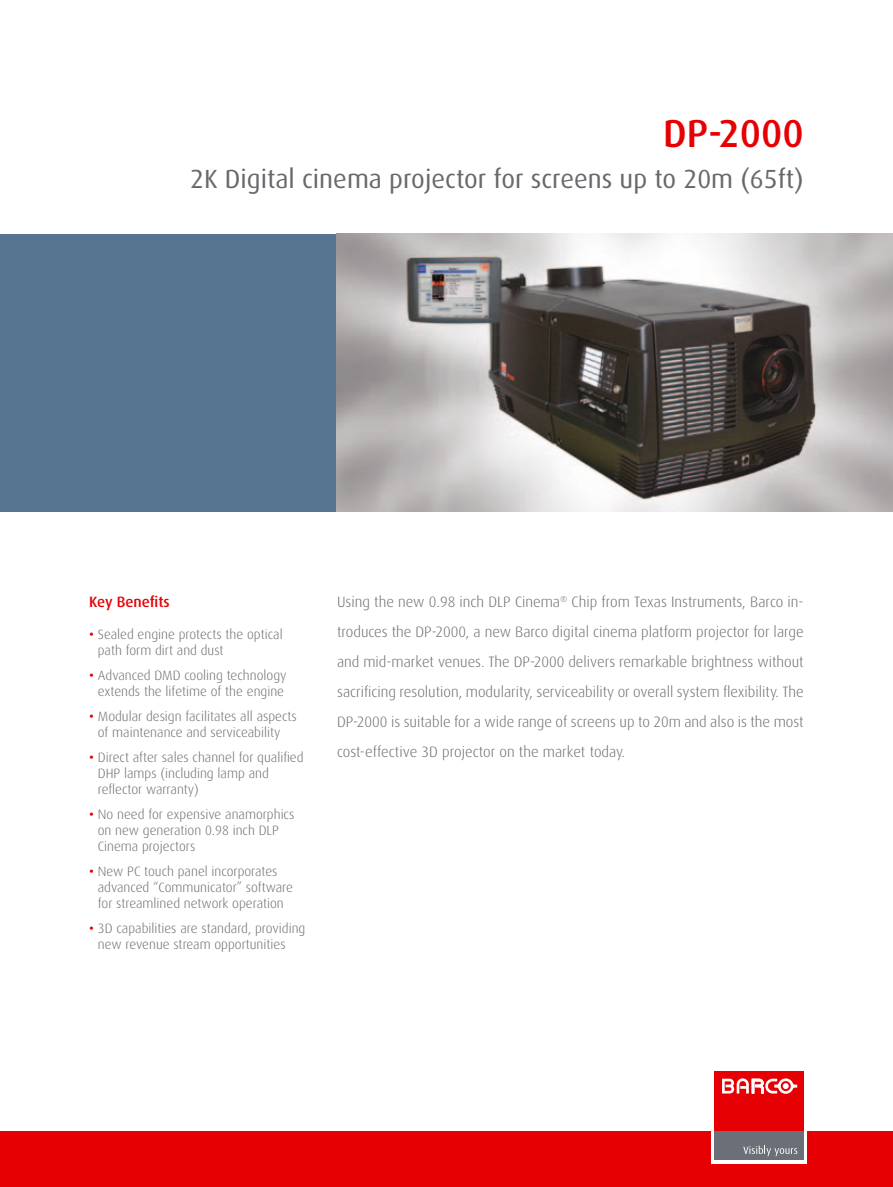
<style>
.page{position:relative;width:893px;height:1187px;background:#fff}
.page>*{position:absolute;margin:0;border:0;box-sizing:border-box;transform-origin:0 0}
.t1{font:500 39px "Dax";color:#e60004}
.t2{font:26.25px "Dax";color:#68676c}
.t3{font:300 15px/30px "Dax";color:#68676c;text-align:justify}
.t4{font:500 15px "Dax";color:#e60004}
.t5{font:300 13.5px/16.2px "Dax";color:#68676c}
.s1{font-weight:500;color:#e60004}
</style>
<div class="page">
<div style="left:0;top:1130px;width:893px;height:56px;background:#e60004"></div>
<div style="left:711px;top:1067px;width:96px;height:96px;background:#fff"></div>
<div style="left:714px;top:1130px;width:90px;height:30px;background:#6b7078"></div>
<div style="left:714px;top:1070px;width:90px;height:60px;background:#e60004"></div>
<svg style="left:743px;top:1145px;width:54px;height:11px"></svg>
<svg style="left:722px;top:1078px;width:75px;height:15px"></svg>
<div style="left:0;top:234px;width:337px;height:278px;background:#557490"></div>
<img style="left:337px;top:234px;width:556px;height:278px">
<h1 class="t1" style="left:663px;top:112px;width:142px">DP-2000</h1>
<h2 class="t2" style="left:190px;top:165px;width:615px">2K Digital cinema projector for screens up to 20m (65ft)</h2>
<p class="t4" style="left:89px;top:593px;width:82px">Key Benefits</p>
<p class="t5" style="left:98px;top:626px;width:186px;text-indent:-9px"><span class="s1">•</span> Sealed engine protects the optical path form dirt and dust</p>
<p class="t5" style="left:89px;top:667px;width:199px;text-align:center"><span class="s1">•</span> Advanced DMD cooling technology extends the lifetime of the engine</p>
<p class="t5" style="left:89px;top:708px;width:209px;text-align:center"><span class="s1">•</span> Modular design facilitates all aspects of maintenance and serviceability</p>
<p class="t5" style="left:98px;top:748px;width:207px;text-indent:-9px"><span class="s1">•</span> Direct after sales channel for qualified<br>DHP lamps (including lamp and reflector warranty)</p>
<p class="t5" style="left:98px;top:806px;width:198px;text-indent:-9px"><span class="s1">•</span> No need for expensive anamorphics on new generation 0.98 inch DLP<br>Cinema projectors</p>
<p class="t5" style="left:98px;top:863px;width:197px;text-indent:-9px"><span class="s1">•</span> New PC touch panel incorporates advanced “Communicator” software for streamlined network operation</p>
<p class="t5" style="left:98px;top:920px;width:209px;text-indent:-9px"><span class="s1">•</span> 3D capabilities are standard, providing new revenue stream opportunities</p>
<p class="t3" style="left:337px;top:587px;width:468px">Using the new 0.98 inch DLP Cinema<sup>®</sup> Chip from Texas Instruments, Barco in&shy;troduces the DP-2000, a new Barco digital cinema platform projector for large and mid-market venues. The DP-2000 delivers remarkable brightness without sacrificing resolution, modularity, serviceability or overall system flexibility. The DP-2000 is suitable for a wide range of screens up to 20m and also is the most cost-effective 3D projector on the market today.</p>
</div>
